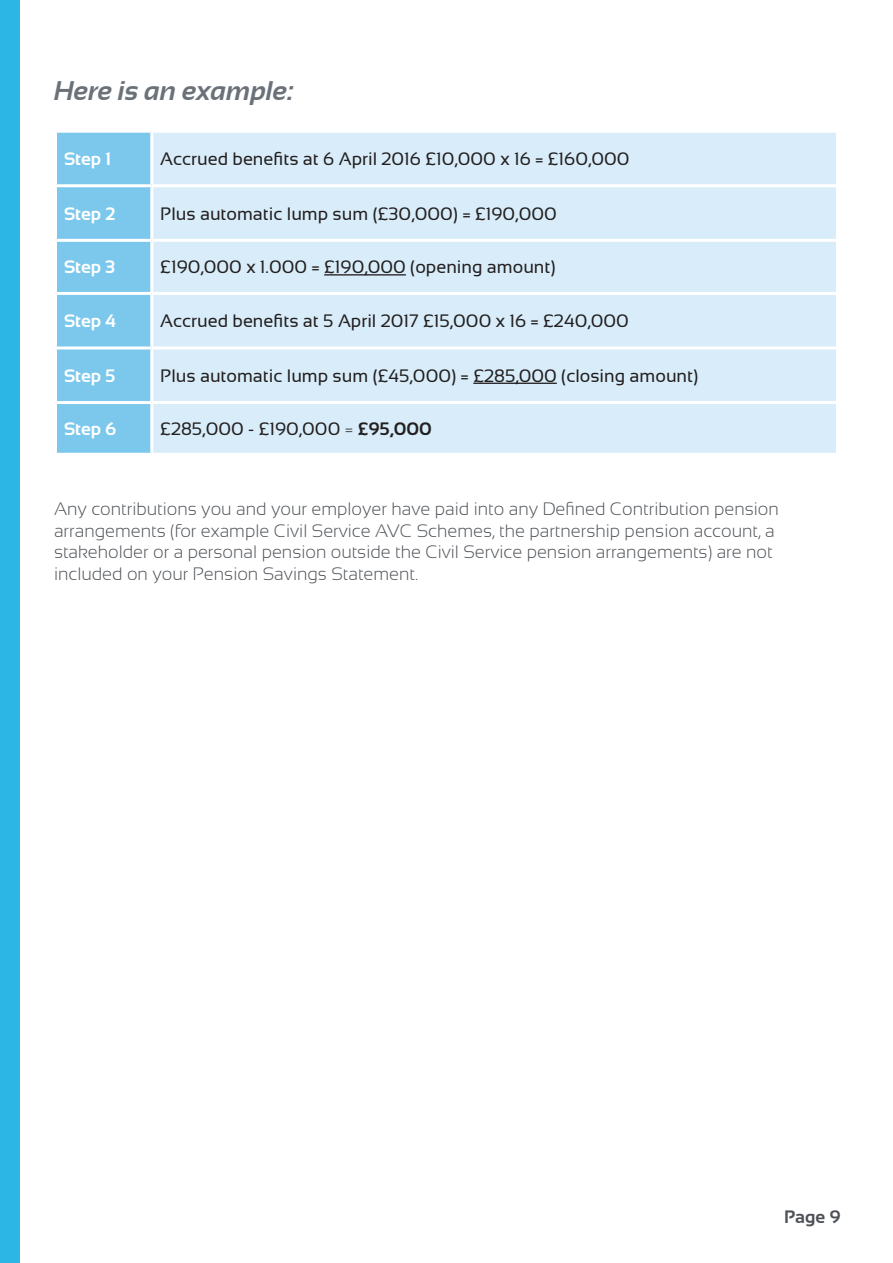
<style>
.page{position:relative;width:893px;height:1263px;background:#fff}
.page>*{position:absolute;margin:0;border:0;box-sizing:border-box;transform-origin:0 0}
.t1{font:italic 700 27px "Sansation";color:#6b7179}
.t2{font:300 18px/21.6px "Sansation";color:#4d5156}
.t3{font:18px "Sansation";color:#231f20}
.t4{font:700 18px "Sansation";color:#fff}
.t5{font:700 18px "Sansation";color:#4d5156}
.s1{font-weight:300}
.s2{font-weight:700}
</style>
<div class="page">
<div style="left:0;top:0;width:20px;height:1263px;background:#2bb6e6"></div>
<div style="left:57px;top:133px;width:93px;height:320px;background:#7bc8ec"></div>
<div style="left:153px;top:133px;width:683px;height:320px;background:#d8edf9"></div>
<hr style="left:54px;top:184px;width:98px;height:3px;background:#fff">
<hr style="left:152px;top:184px;width:687px;height:3px;background:#fff">
<hr style="left:54px;top:239px;width:98px;height:3px;background:#fff">
<hr style="left:152px;top:239px;width:687px;height:3px;background:#fff">
<hr style="left:54px;top:292px;width:98px;height:3px;background:#fff">
<hr style="left:152px;top:292px;width:687px;height:3px;background:#fff">
<hr style="left:54px;top:346px;width:98px;height:3px;background:#fff">
<hr style="left:152px;top:346px;width:687px;height:3px;background:#fff">
<hr style="left:54px;top:401px;width:98px;height:3px;background:#fff">
<hr style="left:152px;top:401px;width:687px;height:3px;background:#fff">
<hr style="left:324px;top:274px;width:82px;height:1px;background:#231f20">
<hr style="left:473px;top:383px;width:84px;height:1px;background:#231f20">
<h1 class="t1" style="left:54px;top:75px;width:241px">Here is an example:</h1>
<p class="t4" style="left:64px;top:149px;width:49px">Step 1</p>
<p class="t3" style="left:160px;top:149px;width:471px">Accrued benefits at 6 April 2016 £10,000 x 16 = £160,000</p>
<p class="t4" style="left:64px;top:203px;width:53px">Step 2</p>
<p class="t3" style="left:160px;top:203px;width:398px">Plus automatic lump sum (£30,000) = £190,000</p>
<p class="t4" style="left:64px;top:257px;width:53px">Step 3</p>
<p class="t3" style="left:160px;top:257px;width:397px">£190,000 x 1.000 = £190,000 (opening amount)</p>
<p class="t4" style="left:64px;top:311px;width:53px">Step 4</p>
<p class="t3" style="left:160px;top:311px;width:470px">Accrued benefits at 5 April 2017 £15,000 x 16 = £240,000</p>
<p class="t4" style="left:64px;top:365px;width:53px">Step 5</p>
<p class="t3" style="left:160px;top:365px;width:539px">Plus automatic lump sum (£45,000) = £285,000 (closing amount)</p>
<p class="t4" style="left:64px;top:419px;width:54px">Step 6</p>
<p class="t3" style="left:160px;top:419px;width:273px">£285,000 - £190,000 <span class="s1">=</span> <span class="s2">£95,000</span></p>
<p class="t2" style="left:54px;top:498px;width:726px">Any contributions you and your employer have paid into any Defined Contribution pension arrangements (for example Civil Service AVC Schemes, the partnership pension account, a stakeholder or a personal pension outside the Civil Service pension arrangements) are not included on your Pension Savings Statement.</p>
<p class="t5" style="left:784px;top:1207px;width:58px">Page 9</p>
</div>
